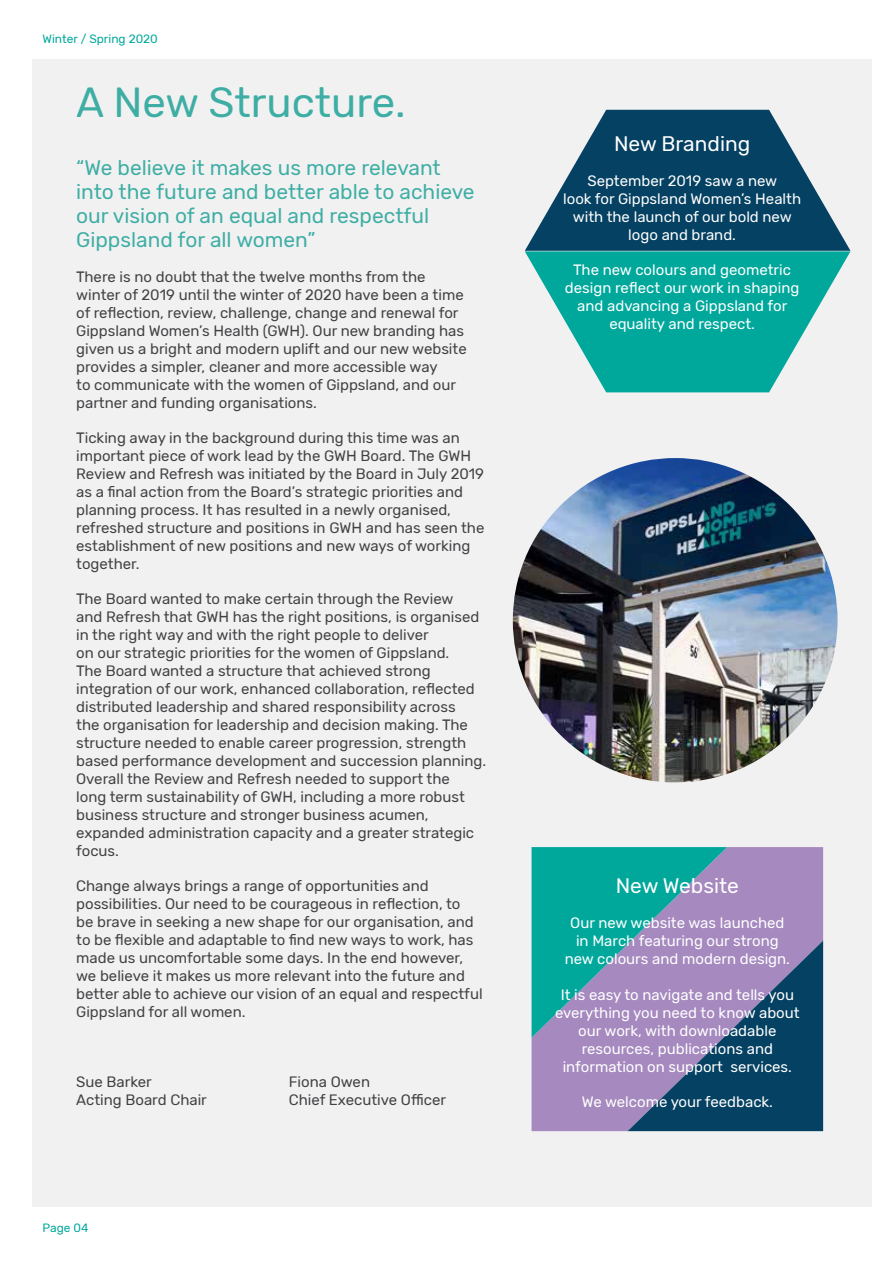
<style>
.page{position:relative;width:893px;height:1263px;background:#fff}
.page>*{position:absolute;margin:0;border:0;box-sizing:border-box;transform-origin:0 0}
.t1{font:42px "Rubik";color:#3eaea4}
.t2{font:21px/24px "Rubik";color:#3eaea4}
.t3{font:21px "Rubik";color:#fff}
.t4{font:15px/18px "Rubik";color:#414042}
.t5{font:15px/18px "Rubik";color:#fff;text-align:center}
.t6{font:12px "Rubik";color:#00a89c}
</style>
<div class="page">
<div style="left:32px;top:60px;width:840px;height:1146px;background:#f1f1f2"></div>
<svg style="left:525px;top:110px;width:325px;height:141px;fill:#054162"></svg>
<svg style="left:525px;top:251px;width:325px;height:141px;fill:#00a89c"></svg>
<img style="left:513px;top:458px;width:324px;height:324px">
<svg style="left:532px;top:847px;width:291px;height:284px;background:#5b80a2"></svg>
<p class="t6" style="left:43px;top:32px;width:117px">Winter / Spring 2020</p>
<h2 class="t1" style="left:76px;top:78px;width:331px">A New Structure.</h2>
<p class="t2" style="left:76px;top:156px;width:400px">“We believe it makes us more relevant into the future and better able to achieve our vision of an equal and respectful Gippsland for all women”</p>
<p class="t4" style="left:76px;top:268px;width:392px">There is no doubt that the twelve months from the winter of 2019 until the winter of 2020 have been a time of reflection, review, challenge, change and renewal for Gippsland Women’s Health (GWH). Our new branding has given us a bright and modern uplift and our new website provides a simpler, cleaner and more accessible way<br>to communicate with the women of Gippsland, and our partner and funding organisations.</p>
<p class="t4" style="left:76px;top:429px;width:410px">Ticking away in the background during this time was an important piece of work lead by the GWH Board. The GWH Review and Refresh was initiated by the Board in July 2019 as a final action from the Board’s strategic priorities and planning process. It has resulted in a newly organised, refreshed structure and positions in GWH and has seen the establishment of new positions and new ways of working together.</p>
<p class="t4" style="left:76px;top:590px;width:411px">The Board wanted to make certain through the Review<br>and Refresh that GWH has the right positions, is organised in the right way and with the right people to deliver<br>on our strategic priorities for the women of Gippsland.<br>The Board wanted a structure that achieved strong integration of our work, enhanced collaboration, reflected distributed leadership and shared responsibility across<br>the organisation for leadership and decision making. The structure needed to enable career progression, strength based performance development and succession planning.<br>Overall the Review and Refresh needed to support the<br>long term sustainability of GWH, including a more robust business structure and stronger business acumen, expanded administration capacity and a greater strategic focus.</p>
<p class="t4" style="left:76px;top:877px;width:408px">Change always brings a range of opportunities and possibilities. Our need to be courageous in reflection, to<br>be brave in seeking a new shape for our organisation, and to be flexible and adaptable to find new ways to work, has made us uncomfortable some days. In the end however, we believe it makes us more relevant into the future and better able to achieve our vision of an equal and respectful Gippsland for all women.</p>
<p class="t4" style="left:76px;top:1073px;width:132px">Sue Barker<br>Acting Board Chair</p>
<p class="t4" style="left:289px;top:1073px;width:159px">Fiona Owen<br>Chief Executive Officer</p>
<p class="t6" style="left:43px;top:1221px;width:47px">Page 04</p>
<p class="t5" style="left:563px;top:172px;width:239px">September 2019 saw a new<br>look for Gippsland Women’s Health with the launch of our bold new logo and brand.</p>
<p class="t5" style="left:565px;top:261px;width:236px">The new colours and geometric design reflect our work in shaping and advancing a Gippsland for equality and respect.</p>
<h3 class="t3" style="left:616px;top:874px;width:125px">New Website</h3>
<p class="t5" style="left:565px;top:914px;width:227px">Our new website was launched in March featuring our strong new colours and modern design.</p>
<p class="t5" style="left:555px;top:986px;width:246px">It is easy to navigate and tells you everything you need to know about our work, with downloadable resources, publications and information on support services.</p>
<p class="t5" style="left:582px;top:1093px;width:193px">We welcome your feedback.</p>
</div>
